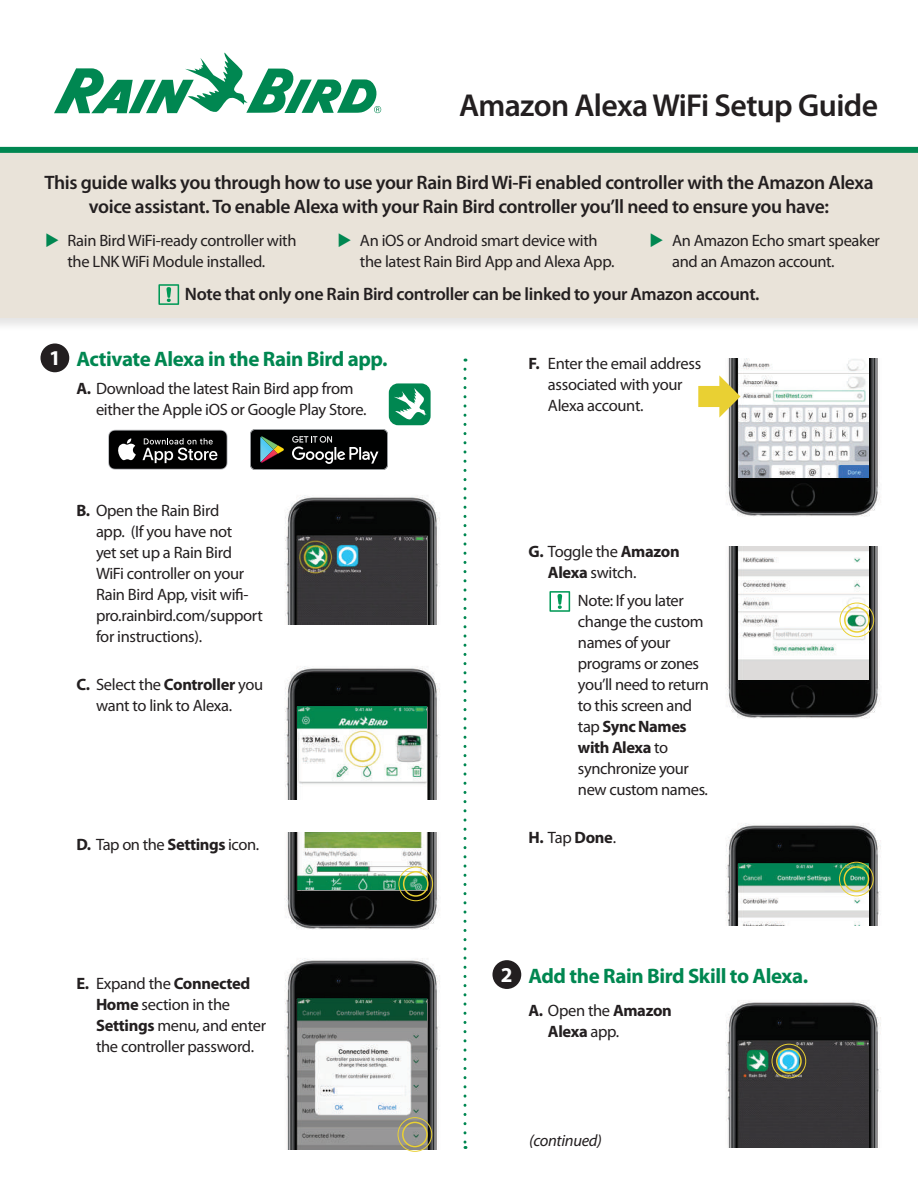
<style>
.page{position:relative;width:918px;height:1188px;background:#fff}
.page>*{position:absolute;margin:0;border:0;box-sizing:border-box;transform-origin:0 0}
.t1{font:600 31.8px "Myriad Pro";letter-spacing:-.02em;color:#231f20}
.t2{font:700 21px "Myriad Pro";letter-spacing:-.02em;color:#008751}
.t3{font:600 19.5px/23.4px "Myriad Pro";letter-spacing:-.02em;color:#231f20;text-align:center}
.t4{font:600 18px "Myriad Pro";letter-spacing:-.02em;color:#231f20}
.t5{font:16.5px/21px "Myriad Pro";letter-spacing:-.02em;color:#231f20}
.t6{font:700 16.5px/21px "Myriad Pro";letter-spacing:-.02em;color:#231f20}
.t7{font:italic 16.5px "Myriad Pro";letter-spacing:-.02em;color:#231f20}
.s1{color:#008751}
.s2{font-size:21.15px;color:#fff}
.s3{font-weight:700}
.s4{font-weight:400}
</style>
<div class="page">
<div style="left:0;top:150px;width:918px;height:182px;background:#231f20;opacity:.12"></div>
<div style="left:0;top:151px;width:918px;height:166px;background:#e9e3d9"></div>
<svg style="left:54px;top:53px;width:327px;height:60px"></svg>
<svg style="left:158px;top:284px;width:21px;height:21px"></svg>
<div style="left:0;top:147px;width:918px;height:6px;background:#008751"></div>
<svg style="left:464px;top:369px;width:2px;height:780px"></svg>
<div style="left:40px;top:344px;width:29px;height:28px;background:#231f20;border-radius:50%"></div>
<svg style="left:250px;top:429px;width:138px;height:41px;background:#2a2c2b"></svg>
<svg style="left:108px;top:430px;width:120px;height:40px;background:#343434"></svg>
<svg style="left:549px;top:591px;width:21px;height:21px"></svg>
<div style="left:389px;top:383px;width:42px;height:42px;background:#008751;border-radius:9px"></div>
<svg style="left:394px;top:388px;width:33px;height:32px"></svg>
<img style="left:285px;top:495px;width:155px;height:129px">
<img style="left:297px;top:535px;width:130px;height:89px">
<img style="left:285px;top:666px;width:155px;height:134px">
<img style="left:297px;top:706px;width:130px;height:94px">
<img style="left:285px;top:958px;width:155px;height:191px">
<img style="left:297px;top:998px;width:130px;height:151px">
<img style="left:286px;top:833px;width:153px;height:97px">
<img style="left:297px;top:833px;width:130px;height:57px">
<img style="left:727px;top:359px;width:153px;height:158px">
<img style="left:738px;top:359px;width:130px;height:119px">
<img style="left:727px;top:546px;width:153px;height:173px">
<img style="left:738px;top:546px;width:130px;height:133px">
<img style="left:726px;top:823px;width:155px;height:103px">
<img style="left:738px;top:863px;width:130px;height:63px">
<img style="left:726px;top:1000px;width:155px;height:148px">
<img style="left:738px;top:1040px;width:130px;height:108px">
<div style="left:403px;top:871px;width:26px;height:26px;border:2px solid #e9d033;border-radius:50%"></div>
<div style="left:399px;top:867px;width:34px;height:34px;border:1px solid #e9d033;border-radius:50%"></div>
<div style="left:844px;top:607px;width:26px;height:26px;border:2px solid #e9d033;border-radius:50%"></div>
<div style="left:840px;top:603px;width:34px;height:34px;border:1px solid #e9d033;border-radius:50%"></div>
<div style="left:844px;top:866px;width:25px;height:26px;border:2px solid #e9d033;border-radius:50%"></div>
<div style="left:839px;top:862px;width:35px;height:34px;border:1px solid #e9d033;border-radius:50%"></div>
<div style="left:776px;top:1048px;width:26px;height:26px;border:2px solid #e9d033;border-radius:50%"></div>
<div style="left:772px;top:1044px;width:34px;height:34px;border:1px solid #e9d033;border-radius:50%"></div>
<div style="left:402px;top:1122px;width:26px;height:25px;border:2px solid #e9d033;border-radius:50%"></div>
<div style="left:398px;top:1117px;width:34px;height:35px;border:1px solid #e9d033;border-radius:50%"></div>
<div style="left:492px;top:960px;width:29px;height:29px;background:#231f20;border-radius:50%"></div>
<svg style="left:727px;top:375px;width:13px;height:43px"></svg>
<h1 class="t1" style="left:459px;top:85px;width:421px">Amazon Alexa WiFi Setup Guide</h1>
<p class="t3" style="left:44px;top:171px;width:831px">This guide walks you through how to use your Rain Bird Wi-Fi enabled controller with the Amazon Alexa voice assistant. To enable Alexa with your Rain Bird controller you’ll need to ensure you have:</p>
<p class="t5" style="left:45px;top:229px;width:253px;text-align:center"><span class="s1">◆</span> Rain Bird WiFi-ready controller with the LNK WiFi Module installed.</p>
<p class="t5" style="left:360px;top:229px;width:256px;text-indent:-22px"><span class="s1">◆</span> An iOS or Android smart device with the latest Rain Bird App and Alexa App.</p>
<p class="t5" style="left:672px;top:229px;width:209px;text-indent:-22px"><span class="s1">◆</span> An Amazon Echo smart speaker and an Amazon account.</p>
<p class="t4" style="left:185px;top:283px;width:576px">Note that only one Rain Bird controller can be linked to your Amazon account.</p>
<p class="t2" style="left:49px;top:346px;width:340px"><span class="s2">1</span> Activate Alexa in the Rain Bird app.</p>
<p class="t5" style="left:96px;top:378px;width:272px;text-indent:-20px"><span class="s3">A.</span> Download the latest Rain Bird app from either the Apple iOS or Google Play Store.</p>
<p class="t5" style="left:96px;top:500px;width:168px;text-indent:-20px"><span class="s3">B.</span> Open the Rain Bird<br>app. (If you have not<br>yet set up a Rain Bird<br>WiFi controller on your<br>Rain Bird App, visit wifi&shy;pro.rainbird.com/support for instructions).</p>
<p class="t5" style="left:96px;top:674px;width:169px;text-indent:-20px"><span class="s3">C.</span> Select the <span class="s3">Controller</span> you want to link to Alexa.</p>
<p class="t5" style="left:76px;top:834px;width:184px"><span class="s3">D.</span> Tap on the <span class="s3">Settings</span> icon.</p>
<p class="t5" style="left:96px;top:972px;width:172px;text-indent:-20px"><span class="s3">E.</span> Expand the <span class="s3">Connected<br>Home</span> section in the<br><span class="s3">Settings</span> menu, and enter the controller password.</p>
<p class="t5" style="left:548px;top:352px;width:155px;text-indent:-20px"><span class="s3">F.</span> Enter the email address associated with your<br>Alexa account.</p>
<p class="t5" style="left:548px;top:541px;width:133px;text-indent:-20px"><span class="s3">G.</span> Toggle the <span class="s3">Amazon<br>Alexa</span> switch.</p>
<p class="t5" style="left:578px;top:589px;width:132px">Note: If you later change the custom names of your programs or zones you’ll need to return to this screen and tap <span class="s3">Sync Names with Alexa</span> to synchronize your new custom names.</p>
<p class="t6" style="left:528px;top:826px;width:89px">H. <span class="s4">Tap</span> Done<span class="s4">.</span></p>
<p class="t2" style="left:501px;top:962px;width:309px"><span class="s2">2</span> Add the Rain Bird Skill to Alexa.</p>
<p class="t6" style="left:548px;top:999px;width:125px;text-indent:-20px">A. <span class="s4">Open the</span> Amazon<br>Alexa <span class="s4">app.</span></p>
<p class="t7" style="left:529px;top:1131px;width:74px">(continued)</p>
</div>
